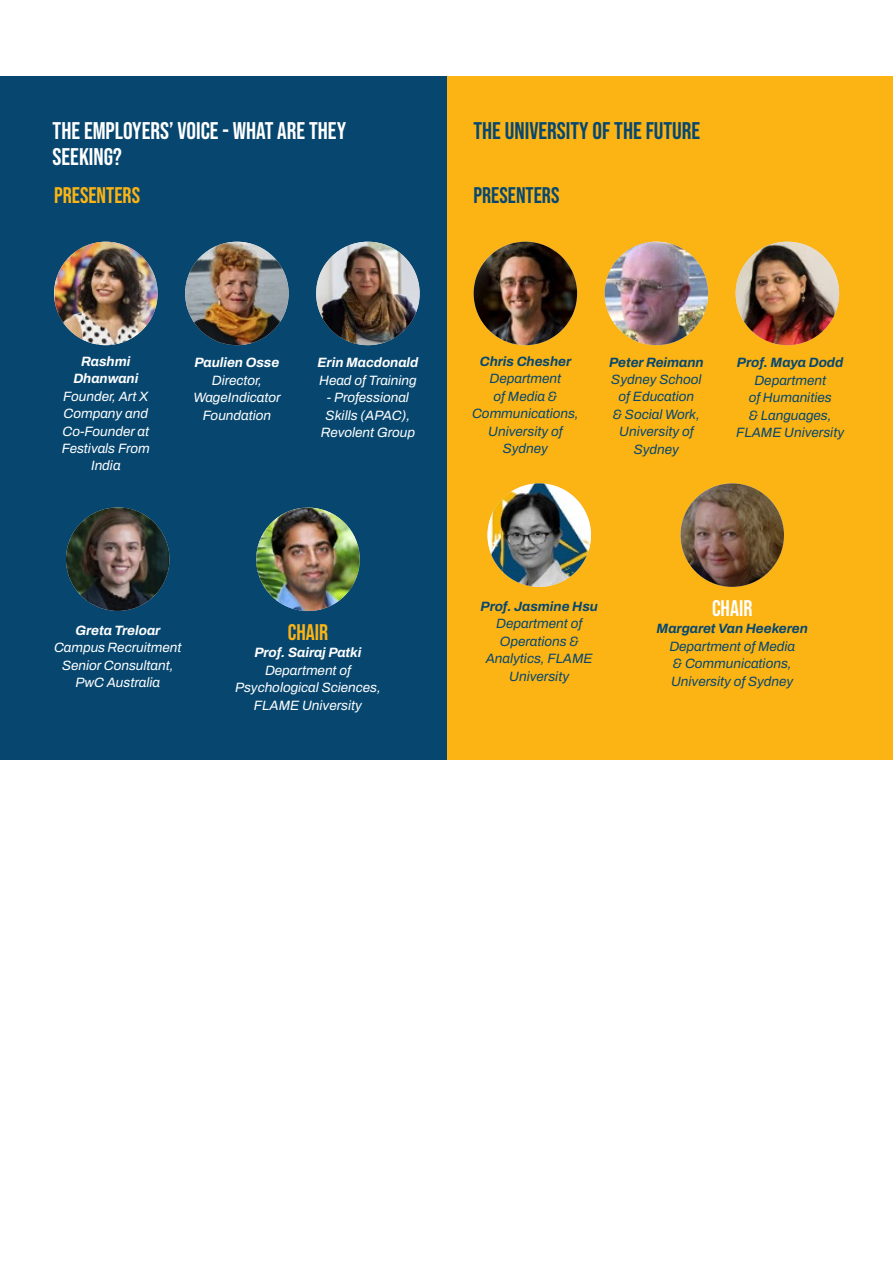
<style>
.page{position:relative;width:893px;height:1263px;background:#fff}
.page>*{position:absolute;margin:0;border:0;box-sizing:border-box;transform-origin:0 0}
.t1{font:24px/25.8px "Bebas Neue";color:#fff}
.t2{font:24px "Bebas Neue";color:#07476f}
.t3{font:22.5px "Bebas Neue";color:#fcb415}
.t4{font:22.5px "Bebas Neue";color:#07476f}
.t5{font:22.5px "Bebas Neue";color:#fff}
.t6{font:italic 13.5px/17.4px "Archivo";color:#07476f;text-align:center}
.t7{font:italic 13.5px/17.4px "Archivo";color:#fff;text-align:center}
.t8{font:italic 700 13.5px "Archivo";color:#07476f}
.t9{font:italic 700 13.5px/17.4px "Archivo";color:#fff;text-align:center}
</style>
<div class="page">
<div style="left:446px;top:76px;width:447px;height:683px;background:#fcb415"></div>
<div style="left:0;top:76px;width:446px;height:683px;background:#07476f"></div>
<img style="left:54px;top:242px;width:104px;height:103px;border-radius:52px">
<img style="left:66px;top:507px;width:103px;height:104px;border-radius:52px">
<img style="left:474px;top:242px;width:103px;height:103px;border-radius:52px">
<img style="left:487px;top:483px;width:104px;height:104px;border-radius:52px">
<img style="left:256px;top:508px;width:104px;height:103px;border-radius:52px">
<img style="left:680px;top:483px;width:104px;height:104px;border-radius:52px">
<img style="left:185px;top:242px;width:104px;height:103px;border-radius:52px">
<img style="left:605px;top:242px;width:103px;height:103px;border-radius:52px">
<img style="left:316px;top:242px;width:104px;height:103px;border-radius:52px">
<img style="left:736px;top:242px;width:103px;height:103px;border-radius:52px">
<h1 class="t1" style="left:53px;top:118px;width:295px">THE EMPLOYERS’ VOICE - WHAT ARE THEY<br>SEEKING?</h1>
<h1 class="t2" style="left:473px;top:118px;width:228px">THE UNIVERSITY OF THE FUTURE</h1>
<h2 class="t3" style="left:54px;top:182px;width:87px">PRESENTERS</h2>
<h2 class="t4" style="left:473px;top:182px;width:87px">PRESENTERS</h2>
<p class="t9" style="left:73px;top:353px;width:66px">Rashmi<br>Dhanwani</p>
<p class="t7" style="left:62px;top:387px;width:90px">Founder, Art X<br>Company and<br>Co-Founder at<br>Festivals From<br>India</p>
<p class="t9" style="left:195px;top:354px;width:86px">Paulien Osse</p>
<p class="t7" style="left:194px;top:371px;width:89px">Director,<br>WageIndicator<br>Foundation</p>
<p class="t9" style="left:317px;top:354px;width:102px">Erin Macdonald</p>
<p class="t7" style="left:319px;top:371px;width:99px">Head of Training</p>
<p class="t7" style="left:321px;top:389px;width:96px">- Professional<br>Skills (APAC),<br>Revolent Group</p>
<p class="t9" style="left:75px;top:622px;width:86px">Greta Treloar</p>
<p class="t7" style="left:54px;top:639px;width:129px">Campus Recruitment<br>Senior Consultant,<br>PwC Australia</p>
<h2 class="t3" style="left:288px;top:619px;width:42px">CHAIR</h2>
<p class="t9" style="left:254px;top:644px;width:109px">Prof. Sairaj Patki</p>
<p class="t7" style="left:235px;top:661px;width:147px">Department of<br>Psychological Sciences,<br>FLAME University</p>
<p class="t8" style="left:480px;top:351px;width:93px">Chris Chesher</p>
<p class="t6" style="left:472px;top:370px;width:108px">Department<br>of Media &amp;<br>Communications,<br>University of<br>Sydney</p>
<p class="t8" style="left:609px;top:352px;width:96px">Peter Reimann</p>
<p class="t6" style="left:611px;top:371px;width:92px">Sydney School of Education<br>&amp; Social Work,<br>University of<br>Sydney</p>
<p class="t8" style="left:737px;top:353px;width:108px">Prof. Maya Dodd</p>
<p class="t6" style="left:736px;top:371px;width:109px">Department<br>of Humanities<br>&amp; Languages,<br>FLAME University</p>
<p class="t8" style="left:480px;top:596px;width:119px">Prof. Jasmine Hsu</p>
<p class="t6" style="left:486px;top:615px;width:109px">Department of<br>Operations &amp;<br>Analytics, FLAME<br>University</p>
<h2 class="t5" style="left:712px;top:595px;width:42px">CHAIR</h2>
<p class="t8" style="left:657px;top:619px;width:153px">Margaret Van Heekeren</p>
<p class="t6" style="left:669px;top:637px;width:127px;text-align:left">Department of Media &amp; Communications,<br>University of Sydney</p>
</div>
